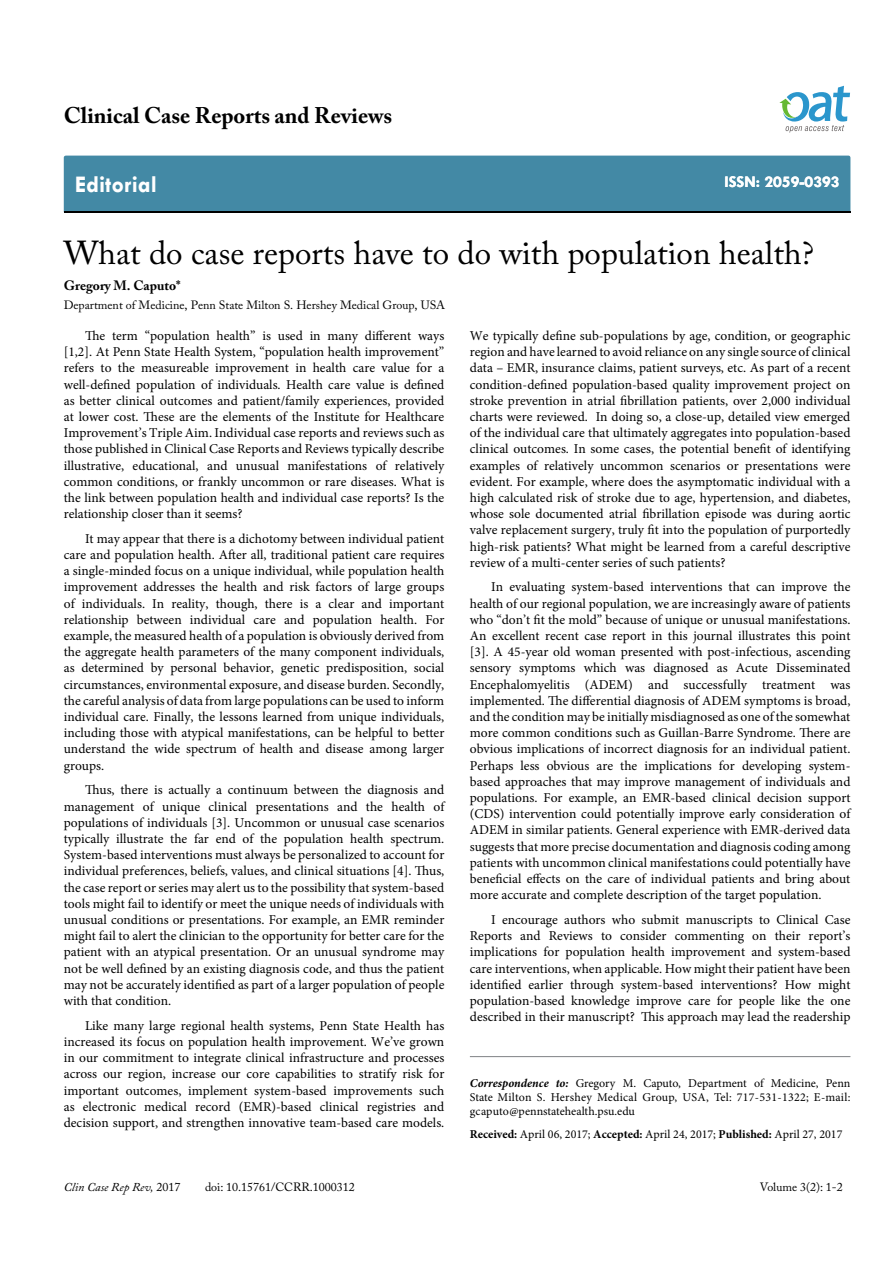
<style>
.page{position:relative;width:893px;height:1263px;background:#fff}
.page>*{position:absolute;margin:0;border:0;box-sizing:border-box;transform-origin:0 0}
.t1{font:33px "Adobe Caslon Pro";color:#000}
.t2{font:700 24px "Tw Cen";color:#fff}
.t3{font:700 22.5px "Adobe Caslon Pro";color:#000}
.t4{font:700 16.5px "Tw Cen";color:#fff}
.t5{font:13.5px/16.2px "Minion Pro";color:#000;text-align:justify}
.t6{font:700 13.5px "Adobe Caslon Pro";color:#000}
.t7{font:12px/14.4px "Minion Pro";color:#000;text-align:justify}
.t8{font:12px "Adobe Caslon Pro";color:#000}
.t9{font:italic 12px "Adobe Caslon Pro";color:#000}
.s1{font-style:normal}
.s2{font-weight:700;font-style:italic}
.s3{font-weight:700}
</style>
<div class="page">
<div style="left:64px;top:156px;width:786px;height:56px;background:#4389a5"></div>
<svg style="left:779px;top:86px;width:71px;height:47px"></svg>
<hr style="left:470px;top:1056px;width:380px;height:1px;background:#808285">
<h3 class="t3" style="left:64px;top:102px;width:330px">Clinical Case Reports and Reviews</h3>
<h2 class="t2" style="left:75px;top:170px;width:84px">Editorial</h2>
<p class="t4" style="left:724px;top:172px;width:117px">ISSN: 2059-0393</p>
<h1 class="t1" style="left:64px;top:233px;width:752px">What do case reports have to do with population health?</h1>
<p class="t6" style="left:64px;top:278px;width:118px">Gregory M. Caputo*</p>
<p class="t8" style="left:64px;top:298px;width:383px">Department of Medicine, Penn State Milton S. Hershey Medical Group, USA</p>
<p class="t5" style="left:64px;top:328px;width:382px;text-indent:21px">The term “population health” is used in many different ways [1,2]. At Penn State Health System, “population health improvement” refers to the measureable improvement in health care value for a well-defined population of individuals. Health care value is defined as better clinical outcomes and patient/family experiences, provided at lower cost. These are the elements of the Institute for Healthcare Improvement’s Triple Aim. Individual case reports and reviews such as those published in Clinical Case Reports and Reviews typically describe illustrative, educational, and unusual manifestations of relatively common conditions, or frankly uncommon or rare diseases. What is the link between population health and individual case reports? Is the relationship closer than it seems?</p>
<p class="t5" style="left:64px;top:530px;width:382px;text-indent:21px">It may appear that there is a dichotomy between individual patient care and population health. After all, traditional patient care requires a single-minded focus on a unique individual, while population health improvement addresses the health and risk factors of large groups of individuals. In reality, though, there is a clear and important relationship between individual care and population health. For example, the measured health of a population is obviously derived from the aggregate health parameters of the many component individuals, as determined by personal behavior, genetic predisposition, social circumstances, environmental exposure, and disease burden. Secondly, the careful analysis of data from large populations can be used to inform individual care. Finally, the lessons learned from unique individuals, including those with atypical manifestations, can be helpful to better understand the wide spectrum of health and disease among larger groups.</p>
<p class="t5" style="left:64px;top:782px;width:382px;text-indent:21px">Thus, there is actually a continuum between the diagnosis and management of unique clinical presentations and the health of populations of individuals [3]. Uncommon or unusual case scenarios typically illustrate the far end of the population health spectrum.<br>System-based interventions must always be personalized to account for individual preferences, beliefs, values, and clinical situations [4]. Thus, the case report or series may alert us to the possibility that system-based tools might fail to identify or meet the unique needs of individuals with unusual conditions or presentations. For example, an EMR reminder might fail to alert the clinician to the opportunity for better care for the patient with an atypical presentation. Or an unusual syndrome may not be well defined by an existing diagnosis code, and thus the patient may not be accurately identified as part of a larger population of people with that condition.</p>
<p class="t5" style="left:64px;top:1017px;width:382px;text-indent:21px">Like many large regional health systems, Penn State Health has increased its focus on population health improvement. We’ve grown in our commitment to integrate clinical infrastructure and processes across our region, increase our core capabilities to stratify risk for important outcomes, implement system-based improvements such as electronic medical record (EMR)-based clinical registries and decision support, and strengthen innovative team-based care models.</p>
<p class="t9" style="left:64px;top:1180px;width:118px">Clin Case Rep Rev, <span class="s1">2017</span></p>
<p class="t8" style="left:205px;top:1180px;width:151px">doi: 10.15761/CCRR.1000312</p>
<p class="t5" style="left:470px;top:328px;width:382px">We typically define sub-populations by age, condition, or geographic region and have learned to avoid reliance on any single source of clinical data – EMR, insurance claims, patient surveys, etc. As part of a recent condition-defined population-based quality improvement project on stroke prevention in atrial fibrillation patients, over 2,000 individual charts were reviewed. In doing so, a close-up, detailed view emerged of the individual care that ultimately aggregates into population-based clinical outcomes. In some cases, the potential benefit of identifying examples of relatively uncommon scenarios or presentations were evident. For example, where does the asymptomatic individual with a high calculated risk of stroke due to age, hypertension, and diabetes, whose sole documented atrial fibrillation episode was during aortic valve replacement surgery, truly fit into the population of purportedly high-risk patients? What might be learned from a careful descriptive review of a multi-center series of such patients?</p>
<p class="t5" style="left:470px;top:579px;width:382px;text-indent:21px">In evaluating system-based interventions that can improve the health of our regional population, we are increasingly aware of patients who “don’t fit the mold” because of unique or unusual manifestations.<br>An excellent recent case report in this journal illustrates this point [3]. A 45-year old woman presented with post-infectious, ascending sensory symptoms which was diagnosed as Acute Disseminated Encephalomyelitis (ADEM) and successfully treatment was implemented. The differential diagnosis of ADEM symptoms is broad, and the condition may be initially misdiagnosed as one of the somewhat more common conditions such as Guillan-Barre Syndrome. There are obvious implications of incorrect diagnosis for an individual patient.<br>Perhaps less obvious are the implications for developing system&shy;based approaches that may improve management of individuals and populations. For example, an EMR-based clinical decision support (CDS) intervention could potentially improve early consideration of ADEM in similar patients. General experience with EMR-derived data suggests that more precise documentation and diagnosis coding among patients with uncommon clinical manifestations could potentially have beneficial effects on the care of individual patients and bring about more accurate and complete description of the target population.</p>
<p class="t5" style="left:470px;top:912px;width:382px;text-indent:21px">I encourage authors who submit manuscripts to Clinical Case Reports and Reviews to consider commenting on their report’s implications for population health improvement and system-based care interventions, when applicable. How might their patient have been identified earlier through system-based interventions? How might population-based knowledge improve care for people like the one described in their manuscript? This approach may lead the readership</p>
<p class="t7" style="left:470px;top:1076px;width:382px"><span class="s2">Correspondence to:</span> Gregory M. Caputo, Department of Medicine, Penn State Milton S. Hershey Medical Group, USA, Tel: 717-531-1322; E-mail: gcaputo@pennstatehealth.psu.edu</p>
<p class="t7" style="left:470px;top:1127px;width:374px"><span class="s3">Received:</span> April 06, 2017; <span class="s3">Accepted:</span> April 24, 2017; <span class="s3">Published:</span> April 27, 2017</p>
<p class="t8" style="left:760px;top:1180px;width:84px">Volume 3(2): 1-2</p>
</div>
